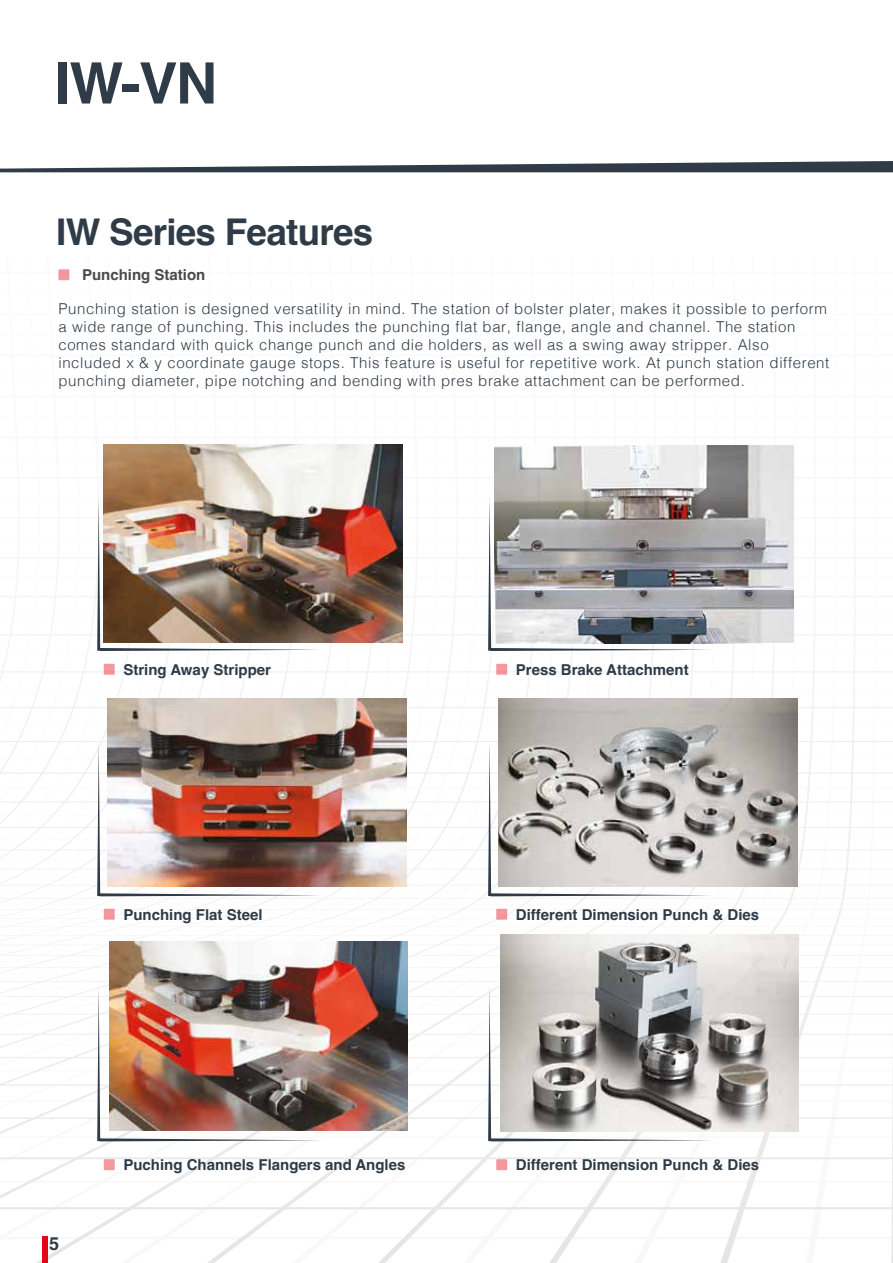
<style>
.page{position:relative;width:893px;height:1263px;background:#fff}
.page>*{position:absolute;margin:0;border:0;box-sizing:border-box;transform-origin:0 0}
.t1{font:700 57.15px "Helvetica";color:#2f3b47}
.t2{font:700 36.75px "Helvetica";letter-spacing:-.02em;color:#2f3b47}
.t3{font:700 18px "Helvetica";color:#2f3b47}
.t4{font:300 15px/18px "Helvetica";letter-spacing:.04em;color:#2f3b47}
.t5{font:700 15px "Helvetica";color:#2f3b47}
.t6{font:700 15px "Helvetica";color:#4a4a49}
</style>
<div class="page">
<svg style="left:0;top:161px;width:893px;height:11px"></svg>
<div style="left:42px;top:1237px;width:6px;height:26px;background:#e30613"></div>
<div style="left:58px;top:269px;width:11px;height:11px;background:#f3999e"></div>
<div style="left:104px;top:664px;width:11px;height:11px;background:#f3999e"></div>
<div style="left:496px;top:664px;width:11px;height:11px;background:#f3999e"></div>
<div style="left:104px;top:909px;width:11px;height:11px;background:#f3999e"></div>
<div style="left:496px;top:909px;width:11px;height:11px;background:#f3999e"></div>
<div style="left:104px;top:1159px;width:11px;height:11px;background:#f3999e"></div>
<div style="left:496px;top:1159px;width:11px;height:11px;background:#f3999e"></div>
<svg style="left:97px;top:497px;width:225px;height:154px"></svg>
<svg style="left:97px;top:742px;width:222px;height:154px"></svg>
<svg style="left:97px;top:987px;width:225px;height:154px"></svg>
<svg style="left:488px;top:497px;width:225px;height:154px"></svg>
<svg style="left:488px;top:745px;width:222px;height:151px"></svg>
<svg style="left:488px;top:987px;width:225px;height:154px"></svg>
<img style="left:104px;top:445px;width:298px;height:197px">
<img style="left:107px;top:698px;width:299px;height:189px">
<img style="left:109px;top:942px;width:299px;height:188px">
<img style="left:495px;top:446px;width:298px;height:197px">
<img style="left:498px;top:698px;width:299px;height:189px">
<img style="left:500px;top:934px;width:299px;height:197px">
<h1 class="t1" style="left:55px;top:49px;width:164px">IW-VN</h1>
<h2 class="t2" style="left:56px;top:210px;width:318px">IW Series Features</h2>
<p class="t6" style="left:82px;top:265px;width:125px">Punching Station</p>
<p class="t4" style="left:58px;top:298px;width:772px">Punching station is designed versatility in mind. The station of bolster plater, makes it possible to perform a wide range of punching. This includes the punching flat bar, flange, angle and channel. The station comes standard with quick change punch and die holders, as well as a swing away stripper. Also included x &amp; y coordinate gauge stops. This feature is useful for repetitive work. At punch station different punching diameter, pipe notching and bending with pres brake attachment can be performed.</p>
<p class="t5" style="left:123px;top:660px;width:149px">String Away Stripper</p>
<p class="t5" style="left:516px;top:660px;width:174px">Press Brake Attachment</p>
<p class="t5" style="left:123px;top:905px;width:141px">Punching Flat Steel</p>
<p class="t5" style="left:516px;top:905px;width:245px">Different Dimension Punch &amp; Dies</p>
<p class="t3" style="left:49px;top:1232px;width:12px">5</p>
<p class="t5" style="left:123px;top:1156px;width:283px">Puching Channels Flangers and Angles</p>
<p class="t5" style="left:516px;top:1156px;width:245px">Different Dimension Punch &amp; Dies</p>
</div>
